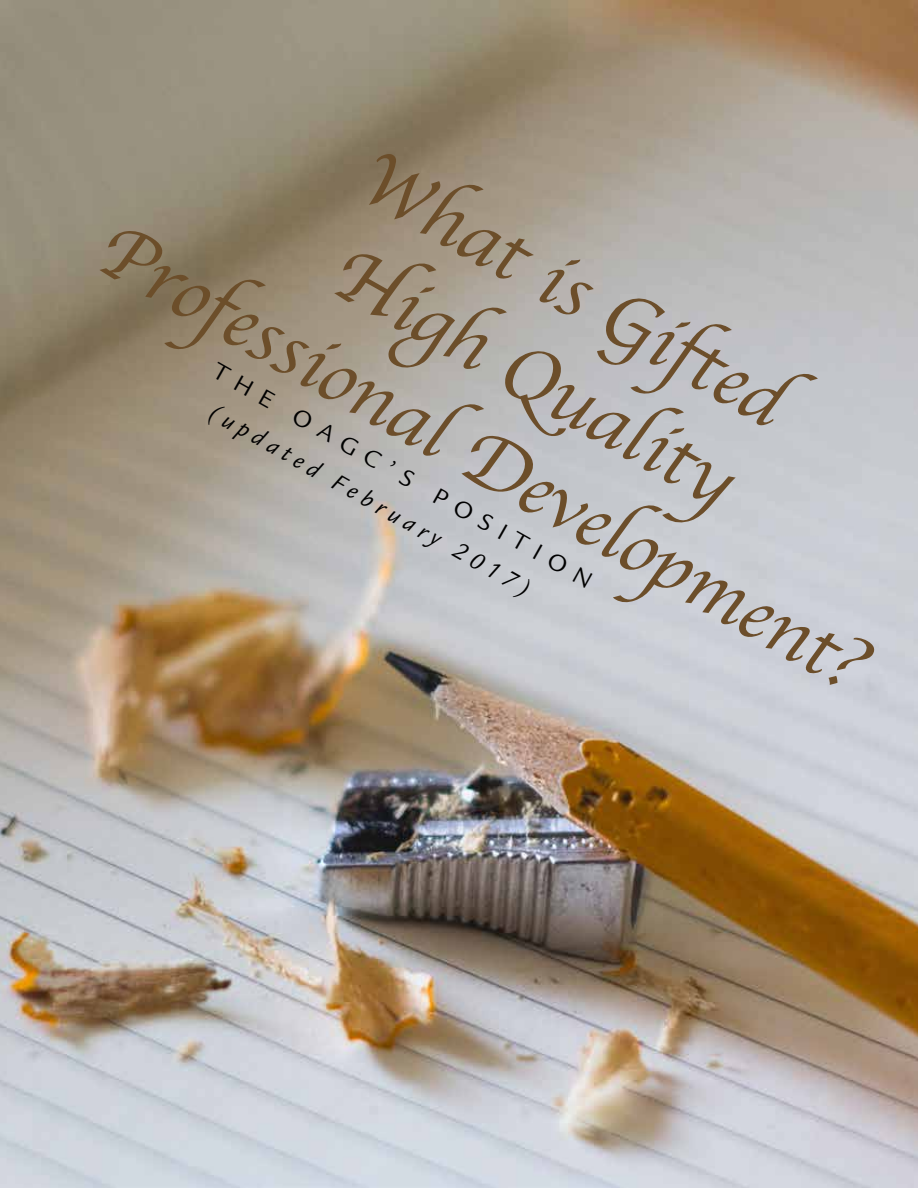
<style>
.page{position:relative;width:918px;height:1188px;background:#fff}
.page>*{position:absolute;margin:0;border:0;box-sizing:border-box;transform-origin:0 0}
.t1{font:79.5px "Apple Chancery";color:#6c4e2a}
.t2{font:italic 24px "Legacy Sans";color:#000}
.t3{font:24px "Legacy Sans";color:#000}
</style>
<div class="page">
<img style="left:0;top:0;width:918px;height:1187px">
<p class="t1" style="left:395px;top:118px;width:479px;rotate:29deg">What is Gifted</p>
<p class="t1" style="left:133px;top:191px;width:869px;rotate:29deg">Professional Development?</p>
<p class="t1" style="left:369px;top:213px;width:450px;rotate:29deg">High Quality</p>
<p class="t3" style="left:223px;top:355px;width:428px;rotate:30deg">The OAGC’s Po sit io n</p>
<p class="t2" style="left:219px;top:397px;width:366px;rotate:30deg">(updated February 2017)</p>
</div>
